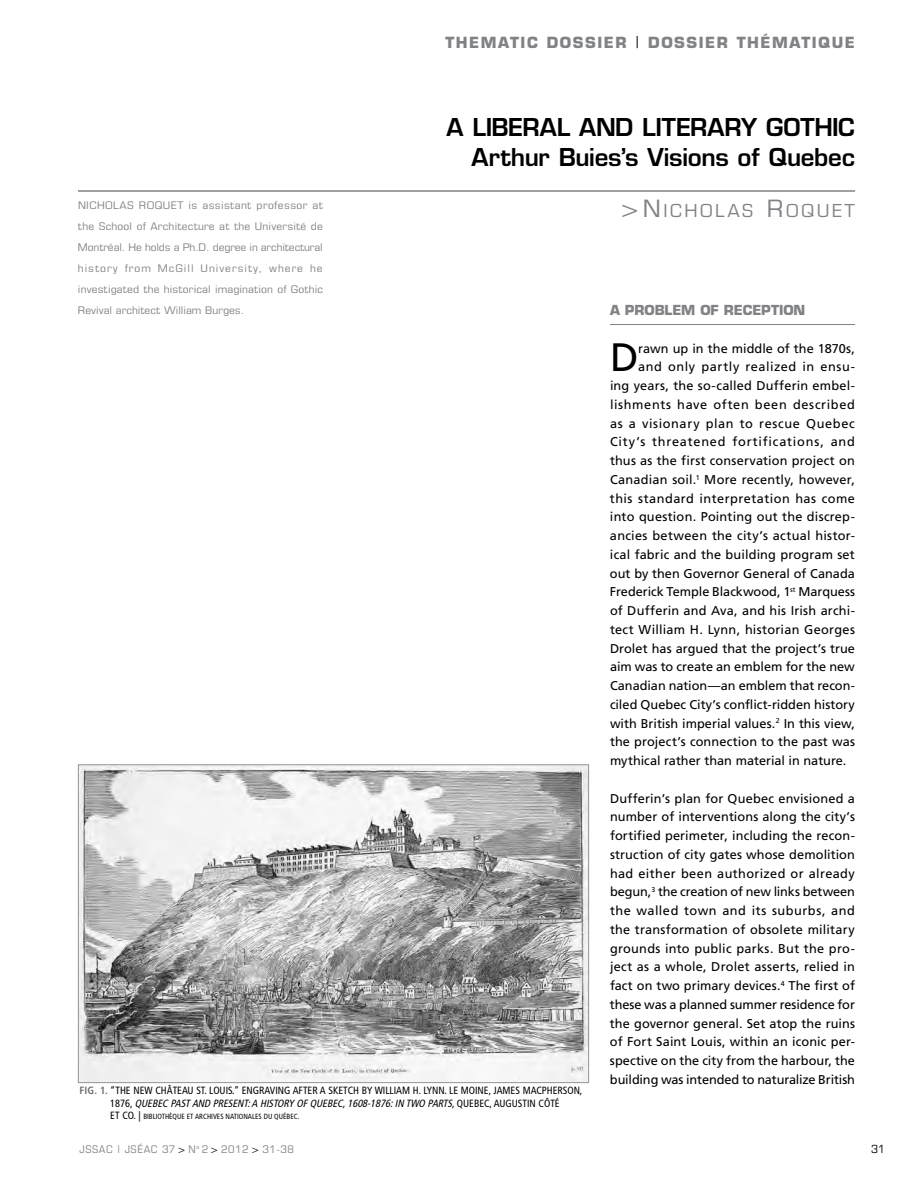
<style>
.page{position:relative;width:918px;height:1188px;background:#fff}
.page>*{position:absolute;margin:0;border:0;box-sizing:border-box;transform-origin:0 0}
.t1{font:39.6px "Frutiger";color:#000}
.t2{font:600 24px/30px "Eurostile";letter-spacing:-.01em;color:#000;text-align:right}
.t3{font:condensed 18px "Eurostile";letter-spacing:.1em;color:#808285;scale:1.2 1}
.t4{font:700 15px "Eurostile";letter-spacing:.1em;color:#808285}
.t5{font:700 13.5px "Eurostile";letter-spacing:-.005em;color:#808285}
.t6{font:12.75px/18.8px "Frutiger";letter-spacing:.01em;color:#000;text-align:justify}
.t7{font:12.75px "Frutiger";letter-spacing:.06em;color:#000}
.t8{font:12.75px "Frutiger";letter-spacing:.035em;color:#000}
.t9{font:12.75px "Frutiger";letter-spacing:.055em;color:#000}
.t10{font:12.75px "Frutiger";letter-spacing:.05em;color:#000}
.t11{font:12.75px "Frutiger";letter-spacing:.045em;color:#000}
.t12{font:condensed 11.25px "Eurostile";color:#000;scale:1.1 1}
.t13{font:condensed 10.5px/21px "Eurostile";letter-spacing:.01em;color:#808285;text-align:justify;scale:1.2 1}
.t14{font:condensed 10.5px/12.8px "Frutiger";color:#000}
.t15{font:condensed 10.5px "Eurostile";letter-spacing:.05em;color:#808285;scale:1.1 1}
.t16{font:condensed 7.5px "Frutiger";color:#000}
.s1{font-weight:400;font-stretch:condensed;font-size:16.5px;color:#000}
.s2{font-weight:700;color:#6d6e71}
.s3{font-style:italic}
.s4{font-size:10.5px}
.s5{font-size:24px}
.s6{color:#000}
</style>
<div class="page">
<hr style="left:78px;top:190px;width:777px;height:2px;background:#808285">
<img style="left:80px;top:766px;width:507px;height:315px">
<div style="left:78px;top:764px;width:511px;height:319px;border:1px solid #939598"></div>
<hr style="left:610px;top:324px;width:245px;height:1px;background:#808285">
<p class="t4" style="left:446px;top:34px;width:411px">THEMATIC DOSSIER <span class="s1">|</span> DOSSIER THÉMATIQUE</p>
<h2 class="t2" style="left:447px;top:112px;width:410px">A Liberal and Literary Gothic<br>Arthur Buies’s Visions of Quebec</h2>
<p class="t13" style="left:78px;top:195px;width:206px;text-indent:93px">et is assistant professor at the School of Architecture at the Université de Montréal. He holds a Ph.D. degree in architectural history from McGill University, where he investigated the historical imagination of Gothic Revival architect William Burges.</p>
<p class="t13" style="left:78px;top:195px;width:25px">Nicholas</p>
<p class="t13" style="left:139px;top:195px;width:10px">Roqu</p>
<p class="t14" style="left:110px;top:1084px;width:473px;text-indent:-31px"><span class="s2">FI G. 1.</span> “THE NEW CHÂTEAU ST. LOUIS.” ENGRAVING AFTER A SKETCH BY WILLIAM H . LYNN. LE MOINE, JAMES MACPHERSON,<br>1 8 7 6 , <span class="s3">QUEBEC PASTAND PRESENT:A HISTORY OFQUEBEC,1608-1876:IN TWO PARTS</span>, Q U E B E C , A U G U S T I N C Ô T É</p>
<p class="t16" style="left:110px;top:1112px;width:191px"><span class="s4">ET CO. |</span> BIBLIOTHÈQUE ET ARCHIVES NATIONALES DU QUÉBEC.</p>
<h3 class="t3" style="left:621px;top:200px;width:196px"><span class="s5">&gt;N</span> ICHOLAS <span class="s5">R</span>OQUET</h3>
<p class="t5" style="left:610px;top:302px;width:197px">A PROBLEM OF RECEPTION</p>
<h1 class="t1" style="left:610px;top:334px;width:30px">D</h1>
<p class="t6" style="left:638px;top:339px;width:218px">rawn up in the middle of the 1870s,</p>
<p class="t11" style="left:638px;top:359px;width:218px">and only partly realized in ensu-</p>
<p class="t6" style="left:610px;top:376px;width:247px">ing years, the so-called Dufferin embel-</p>
<p class="t9" style="left:610px;top:397px;width:247px">lishments have often been described</p>
<p class="t10" style="left:610px;top:416px;width:246px">as a visionary plan to rescue Quebec</p>
<p class="t7" style="left:610px;top:435px;width:246px">City’s threatened fortifications, and</p>
<p class="t6" style="left:610px;top:451px;width:246px">thus as the first conservation project on</p>
<p class="t6" style="left:610px;top:470px;width:246px">Canadian soil.<sup>1</sup> More recently, however,</p>
<p class="t8" style="left:610px;top:491px;width:247px">this standard interpretation has come</p>
<p class="t6" style="left:610px;top:507px;width:247px">into question. Pointing out the discrep-</p>
<p class="t6" style="left:610px;top:526px;width:247px">ancies between the city’s actual histor-</p>
<p class="t6" style="left:610px;top:545px;width:246px">ical fabric and the building program set</p>
<p class="t6" style="left:610px;top:564px;width:246px">out by then Governor General of Canada</p>
<p class="t6" style="left:610px;top:583px;width:247px">Frederick Temple Blackwood, 1<sup>st</sup> Marquess</p>
<p class="t6" style="left:610px;top:601px;width:247px">of Dufferin and Ava, and his Irish archi-</p>
<p class="t6" style="left:610px;top:620px;width:246px">tect William H. Lynn, historian Georges</p>
<p class="t6" style="left:610px;top:639px;width:246px">Drolet has argued that the project’s true</p>
<p class="t6" style="left:610px;top:658px;width:246px">aim was to create an emblem for the new</p>
<p class="t6" style="left:610px;top:676px;width:247px">Canadian nation—an emblem that recon-</p>
<p class="t6" style="left:610px;top:695px;width:246px">ciled Quebec City’s conflict-ridden history</p>
<p class="t6" style="left:610px;top:714px;width:246px">with British imperial values.<sup>2</sup> In this view,</p>
<p class="t6" style="left:610px;top:732px;width:246px">the project’s connection to the past was</p>
<p class="t6" style="left:610px;top:751px;width:238px">mythical rather than material in nature.</p>
<p class="t6" style="left:610px;top:789px;width:247px">Dufferin’s plan for Quebec envisioned a number of interventions along the city’s fortified perimeter, including the recon&shy;struction of city gates whose demolition had either been authorized or already begun,<sup>3</sup> the creation of new links between the walled town and its suburbs, and the transformation of obsolete military grounds into public parks. But the pro&shy;ject as a whole, Drolet asserts, relied in fact on two primary devices.<sup>4</sup> The first of these was a planned summer residence for the governor general. Set atop the ruins of Fort Saint Louis, within an iconic per&shy;spective on the city from the harbour, the building was intended to naturalize British</p>
<p class="t15" style="left:80px;top:1143px;width:196px">JSSAC | JSÉAC 37 <span class="s6">&gt;</span> N<sup>o</sup> 2 <span class="s6">&gt;</span> 2012 <span class="s6">&gt;</span> 31-38</p>
<p class="t12" style="left:871px;top:1142px;width:14px">31</p>
</div>
